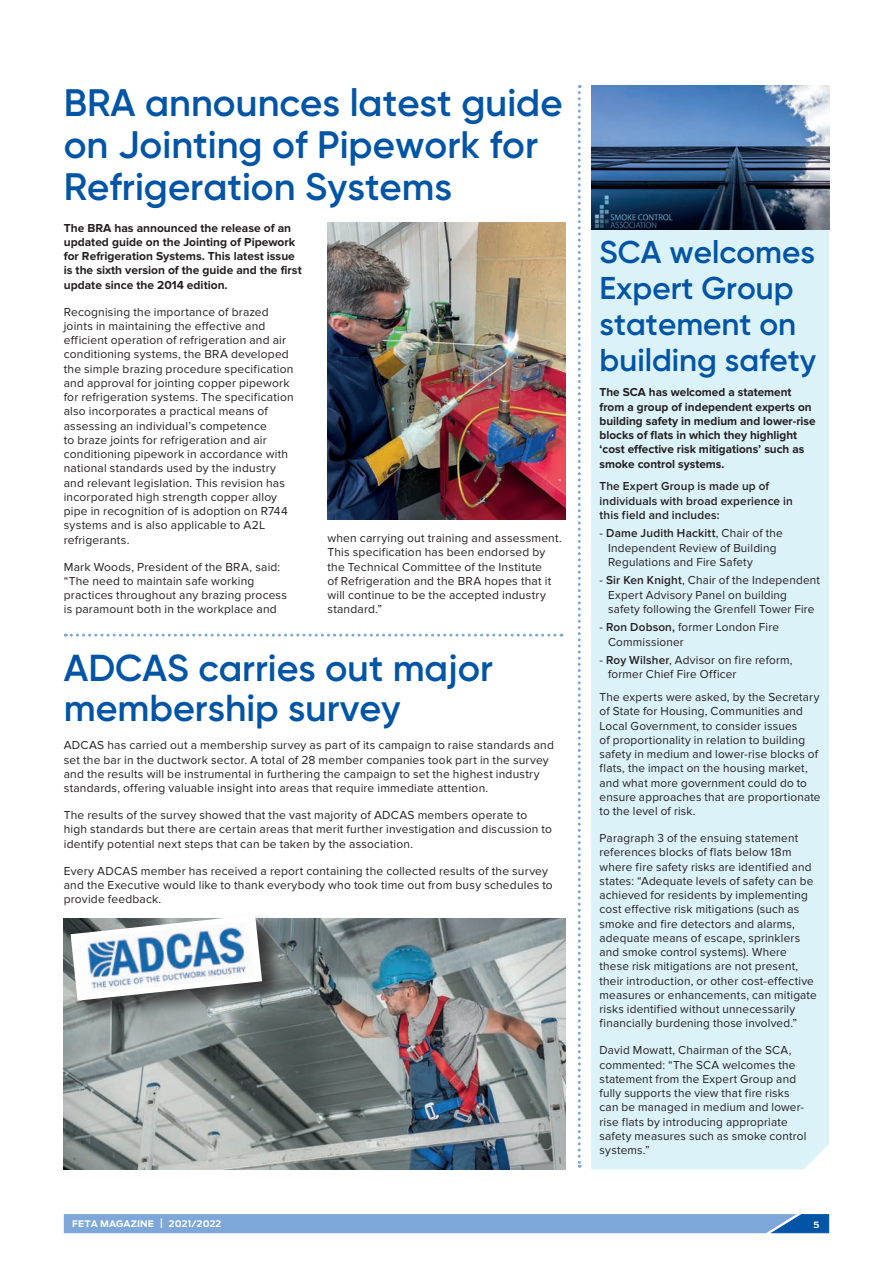
<style>
.page{position:relative;width:893px;height:1263px;background:#fff}
.page>*{position:absolute;margin:0;border:0;box-sizing:border-box;transform-origin:0 0}
.t1{font:600 38.25px/42px "Gilroy";color:#0154a6}
.t2{font:600 37.5px/40.5px "Gilroy";color:#0154a6}
.t3{font:600 31.5px/36px "Gilroy";color:#0154a6}
.t4{font:12px/14.2px "Proxima Nova";letter-spacing:.015em;color:#231f20}
.t5{font:700 12px/14.2px "Proxima Nova";color:#231f20}
.t6{font:600 12px/14.2px "Proxima Nova";letter-spacing:.015em;color:#231f20}
.t7{font:700 9px "Antenna";letter-spacing:.01em;color:#fff}
.t8{font:700 8.7px "Antenna";color:#fff}
.s1{font-weight:600}
.s2{font-weight:500;font-size:12.9px}
</style>
<div class="page">
<div style="left:591px;top:230px;width:238px;height:939px;background:#dcf2f9"></div>
<img style="left:591px;top:85px;width:238px;height:145px">
<img style="left:64px;top:918px;width:501px;height:251px">
<img style="left:327px;top:222px;width:239px;height:298px">
<div style="left:67px;top:911px;width:220px;height:114px;background:#231f20;opacity:.75"></div>
<svg style="left:71px;top:915px;width:191px;height:86px"></svg>
<img style="left:76px;top:921px;width:181px;height:74px">
<svg style="left:578px;top:85px;width:3px;height:1083px"></svg>
<svg style="left:65px;top:634px;width:497px;height:3px"></svg>
<svg style="left:64px;top:1214px;width:766px;height:20px;background:#7ba6d7"></svg>
<h1 class="t1" style="left:64px;top:81px;width:500px">BRA announces latest guide on Jointing of Pipework for<br>Refrigeration Systems</h1>
<p class="t5" style="left:64px;top:221px;width:239px">The BRA has announced the release of an updated guide on the Jointing of Pipework for Refrigeration Systems. This latest issue is the sixth version of the guide and the first update since the 2014 edition.</p>
<p class="t4" style="left:64px;top:305px;width:231px">Recognising the importance of brazed joints in maintaining the effective and efficient operation of refrigeration and air conditioning systems, the BRA developed the simple brazing procedure specification and approval for jointing copper pipework for refrigeration systems. The specification also incorporates a practical means of assessing an individual’s competence<br>to braze joints for refrigeration and air conditioning pipework in accordance with national standards used by the industry and relevant legislation. This revision has incorporated high strength copper alloy pipe in recognition of is adoption on R744 systems and is also applicable to A2L refrigerants.</p>
<p class="t4" style="left:64px;top:560px;width:225px">Mark Woods, President of the BRA, said: “The need to maintain safe working practices throughout any brazing process is paramount both in the workplace and</p>
<p class="t4" style="left:327px;top:531px;width:236px">when carrying out training and assessment.<br>This specification has been endorsed by the Technical Committee of the Institute<br>of Refrigeration and the BRA hopes that it will continue to be the accepted industry standard.”</p>
<h2 class="t2" style="left:64px;top:647px;width:431px">ADCAS carries out major membership survey</h2>
<p class="t4" style="left:64px;top:738px;width:492px">ADCAS has carried out a membership survey as part of its campaign to raise standards and set the bar in the ductwork sector. A total of 28 member companies took part in the survey and the results will be instrumental in furthering the campaign to set the highest industry standards, offering valuable insight into areas that require immediate attention.</p>
<p class="t4" style="left:64px;top:808px;width:490px">The results of the survey showed that the vast majority of ADCAS members operate to high standards but there are certain areas that merit further investigation and discussion to identify potential next steps that can be taken by the association.</p>
<p class="t4" style="left:64px;top:863px;width:491px">Every ADCAS member has received a report containing the collected results of the survey and the Executive would like to thank everybody who took time out from busy schedules to provide feedback.</p>
<h3 class="t3" style="left:600px;top:234px;width:218px">SCA welcomes<br>Expert Group statement on building safety</h3>
<p class="t5" style="left:600px;top:386px;width:218px">The SCA has welcomed a statement from a group of independent experts on building safety in medium and lower-rise blocks of flats in which they highlight ‘cost effective risk mitigations’ such as smoke control systems.</p>
<p class="t6" style="left:600px;top:479px;width:195px">The Expert Group is made up of individuals with broad experience in this field and includes:</p>
<p class="t4" style="left:608px;top:526px;width:176px;text-indent:-9px">- <span class="s1">Dame Judith Hackitt</span>, Chair of the<br>Independent Review of Building<br>Regulations and Fire Safety</p>
<p class="t4" style="left:608px;top:573px;width:213px;text-indent:-9px">- <span class="s1">Sir Ken Knight</span>, Chair of the Independent<br>Expert Advisory Panel on building safety following the Grenfell Tower Fire</p>
<p class="t4" style="left:608px;top:620px;width:172px;text-indent:-9px">- <span class="s1">Ron Dobson,</span> former London Fire<br>Commissioner</p>
<p class="t4" style="left:608px;top:653px;width:186px;text-indent:-9px">- <span class="s1">Roy Wilsher</span>, Advisor on fire reform, former Chief Fire Officer</p>
<p class="t4" style="left:600px;top:690px;width:222px">The experts were asked, by the Secretary of State for Housing, Communities and Local Government, to consider issues<br>of proportionality in relation to building safety in medium and lower-rise blocks of flats, the impact on the housing market, and what more government could do to ensure approaches that are proportionate to the level of risk.</p>
<p class="t4" style="left:600px;top:831px;width:219px">Paragraph 3 of the ensuing statement references blocks of flats below 18m where fire safety risks are identified and states: “Adequate levels of safety can be achieved for residents by implementing cost effective risk mitigations (such as smoke and fire detectors and alarms, adequate means of escape, sprinklers and smoke control systems). Where these risk mitigations are not present, their introduction, or other cost-effective measures or enhancements, can mitigate risks identified without unnecessarily financially burdening those involved.”</p>
<p class="t4" style="left:600px;top:1043px;width:208px">David Mowatt, Chairman of the SCA, commented: “The SCA welcomes the statement from the Expert Group and fully supports the view that fire risks can be managed in medium and lower&shy;rise flats by introducing appropriate safety measures such as smoke control systems.”</p>
<p class="t7" style="left:72px;top:1218px;width:151px">FETA MAGAZINE <span class="s2">I</span> 2021/2022</p>
<p class="t8" style="left:813px;top:1220px;width:7px">5</p>
</div>
